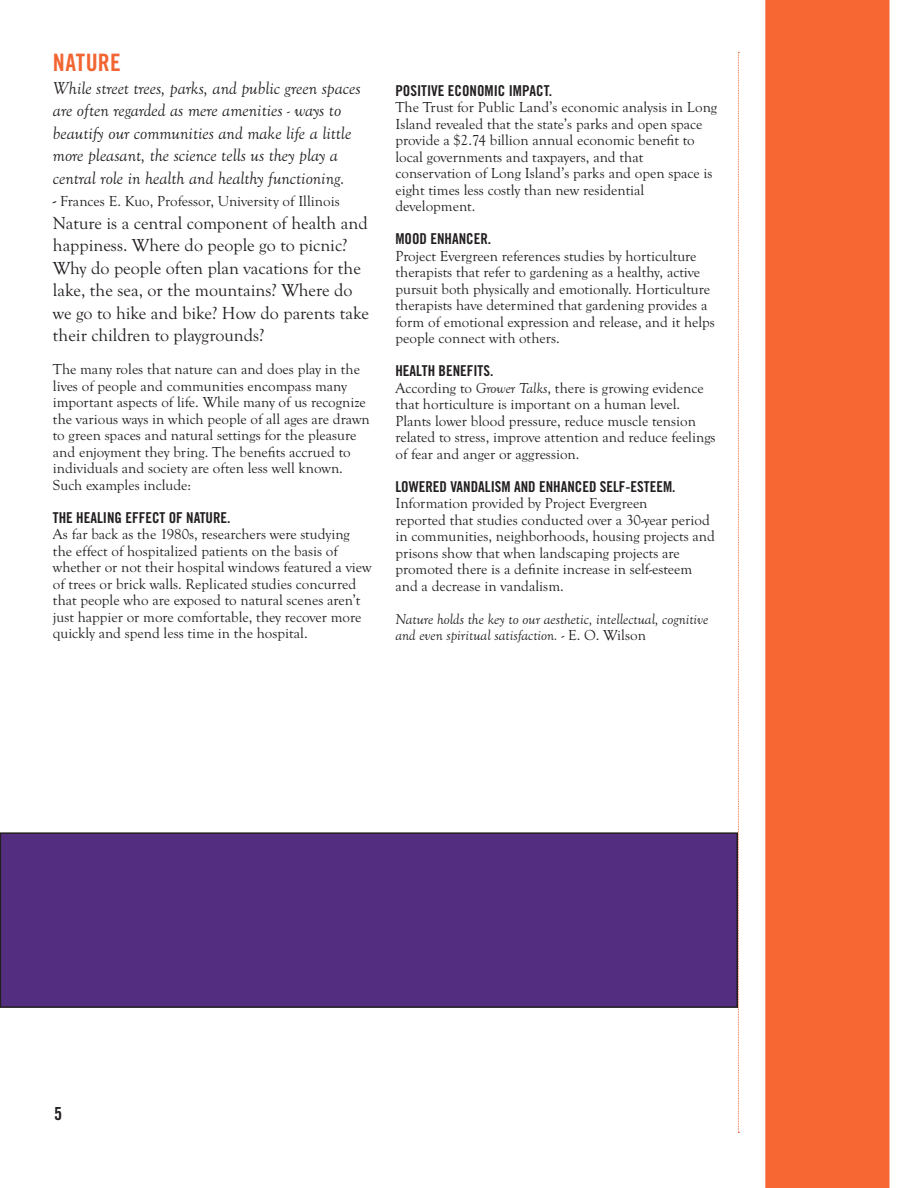
<style>
.page{position:relative;width:918px;height:1188px;background:#fff}
.page>*{position:absolute;margin:0;border:0;box-sizing:border-box;transform-origin:0 0}
.t1{font:24px "Trade Gothic LT Std Bd Cn 20";letter-spacing:.01em;color:#f26533}
.t2{font:italic 18px/22.5px "Goudy Old Sty TOT";color:#231f20}
.t3{font:18px/22.5px "Goudy Old Sty TOT";color:#231f20}
.t4{font:18px "Trade Gothic LT Std Bd Cn 20";color:#231f20}
.t5{font:15px/16.5px "Goudy Old Sty TOT";color:#231f20}
.t6{font:15px "Trade Gothic LT Std Bd Cn 20";color:#231f20}
.t7{font:italic 15px/16.5px "Goudy Old Sty TOT";color:#231f20}
.s1{font-size:18px}
.s2{font-style:italic}
.s3{font-style:normal}
</style>
<div class="page">
<svg style="left:738px;top:52px;width:1px;height:1081px"></svg>
<div style="left:766px;top:1px;width:123px;height:1186px;background:#f66733"></div>
<div style="left:765px;top:0;width:125px;height:1188px;border:2px solid #f66733"></div>
<div style="left:0;top:833px;width:737px;height:174px;background:#522d80"></div>
<div style="left:0;top:832px;width:738px;height:176px;border:2px solid #231f20"></div>
<p class="t1" style="left:53px;top:48px;width:69px">NATURE</p>
<p class="t2" style="left:53px;top:77px;width:309px">While street trees, parks, and public green spaces are often regarded as mere amenities - ways to beautify our communities and make life a little more pleasant, the science tells us they play a central role in health and healthy functioning.</p>
<p class="t5" style="left:53px;top:193px;width:288px"><span class="s1">-</span> Frances E. Kuo, Professor, University of Illinois</p>
<p class="t3" style="left:53px;top:212px;width:318px">Nature is a central component of health and happiness. Where do people go to picnic?<br>Why do people often plan vacations for the lake, the sea, or the mountains? Where do we go to hike and bike? How do parents take their children to playgrounds?</p>
<p class="t5" style="left:53px;top:361px;width:318px">The many roles that nature can and does play in the lives of people and communities encompass many important aspects of life. While many of us recognize the various ways in which people of all ages are drawn to green spaces and natural settings for the pleasure and enjoyment they bring. The benefits accrued to individuals and society are often less well known.</p>
<p class="t5" style="left:53px;top:477px;width:140px">Such examples include:</p>
<p class="t6" style="left:53px;top:508px;width:179px">THE HEALING EFFECT OF NATURE.</p>
<p class="t5" style="left:53px;top:526px;width:320px">As far back as the 1980s, researchers were studying the effect of hospitalized patients on the basis of whether or not their hospital windows featured a view of trees or brick walls. Replicated studies concurred that people who are exposed to natural scenes aren’t just happier or more comfortable, they recover more quickly and spend less time in the hospital.</p>
<p class="t6" style="left:395px;top:81px;width:158px">POSITIVE ECONOMIC IMPACT.</p>
<p class="t5" style="left:395px;top:99px;width:323px">The Trust for Public Land’s economic analysis in Long<br>Island revealed that the state’s parks and open space provide a $2.74 billion annual economic benefit to</p>
<p class="t5" style="left:395px;top:149px;width:249px">local governments and taxpayers, and that</p>
<p class="t5" style="left:395px;top:165px;width:319px">conservation of Long Island’s parks and open space is eight times less costly than new residential</p>
<p class="t5" style="left:395px;top:198px;width:81px">development.</p>
<p class="t6" style="left:395px;top:230px;width:97px">MOOD ENHANCER.</p>
<p class="t5" style="left:395px;top:248px;width:321px">Project Evergreen references studies by horticulture therapists that refer to gardening as a healthy, active pursuit both physically and emotionally. Horticulture therapists have determined that gardening provides a form of emotional expression and release, and it helps people connect with others.</p>
<p class="t6" style="left:395px;top:362px;width:100px">HEALTH BENEFITS.</p>
<p class="t5" style="left:395px;top:380px;width:322px">According to <span class="s2">Grower Talks</span>, there is growing evidence that horticulture is important on a human level.<br>Plants lower blood pressure, reduce muscle tension related to stress, improve attention and reduce feelings of fear and anger or aggression.</p>
<p class="t6" style="left:395px;top:477px;width:282px">LOWERED VANDALISM AND ENHANCED SELF-ESTEEM.</p>
<p class="t5" style="left:395px;top:495px;width:254px">Information provided by Project Evergreen</p>
<p class="t5" style="left:395px;top:512px;width:321px">reported that studies conducted over a 30-year period in communities, neighborhoods, housing projects and prisons show that when landscaping projects are</p>
<p class="t5" style="left:395px;top:561px;width:298px">promoted there is a definite increase in self-esteem and a decrease in vandalism.</p>
<p class="t7" style="left:395px;top:611px;width:314px">Nature holds the key to our aesthetic, intellectual, cognitive and even spiritual satisfaction. <span class="s3">- E. O. Wilson</span></p>
<p class="t4" style="left:54px;top:1102px;width:9px">5</p>
</div>
